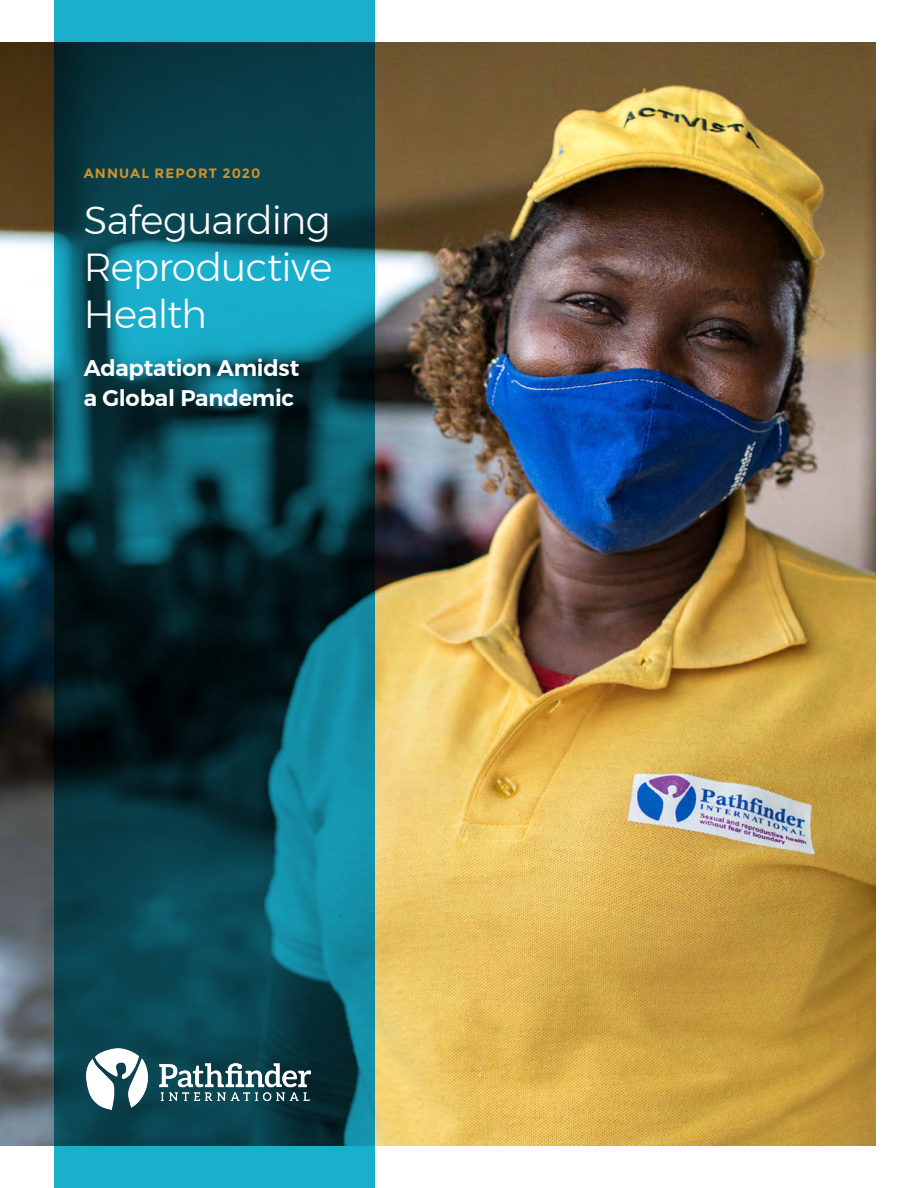
<style>
.page{position:relative;width:918px;height:1188px;background:#fff}
.page>*{position:absolute;margin:0;border:0;box-sizing:border-box;transform-origin:0 0}
.t1{font:300 39px/46.8px "Montserrat";letter-spacing:-.02em;color:#fff;text-align:justify}
.Sub_head_-_gold{font:600 22.5px/30.6px "Montserrat";letter-spacing:-.01em;color:#fff}
.Country_header{font:700 13.5px "Montserrat";letter-spacing:.085em;color:#d09229}
</style>
<div class="page">
<img style="left:0;top:42px;width:876px;height:1104px">
<svg style="left:54px;top:0;width:320px;height:1188px;background:#0b5260"></svg>
<img style="left:87px;top:1049px;width:223px;height:60px">
<p class="Country_header" style="left:84px;top:165px;width:178px">ANNUAL REPORT 2020</p>
<p class="t1" style="left:84px;top:196px;width:250px">Safeguarding Reproductive Health</p>
<p class="Sub_head_-_gold" style="left:84px;top:353px;width:217px">Adaptation Amidst a Global Pandemic</p>
</div>
